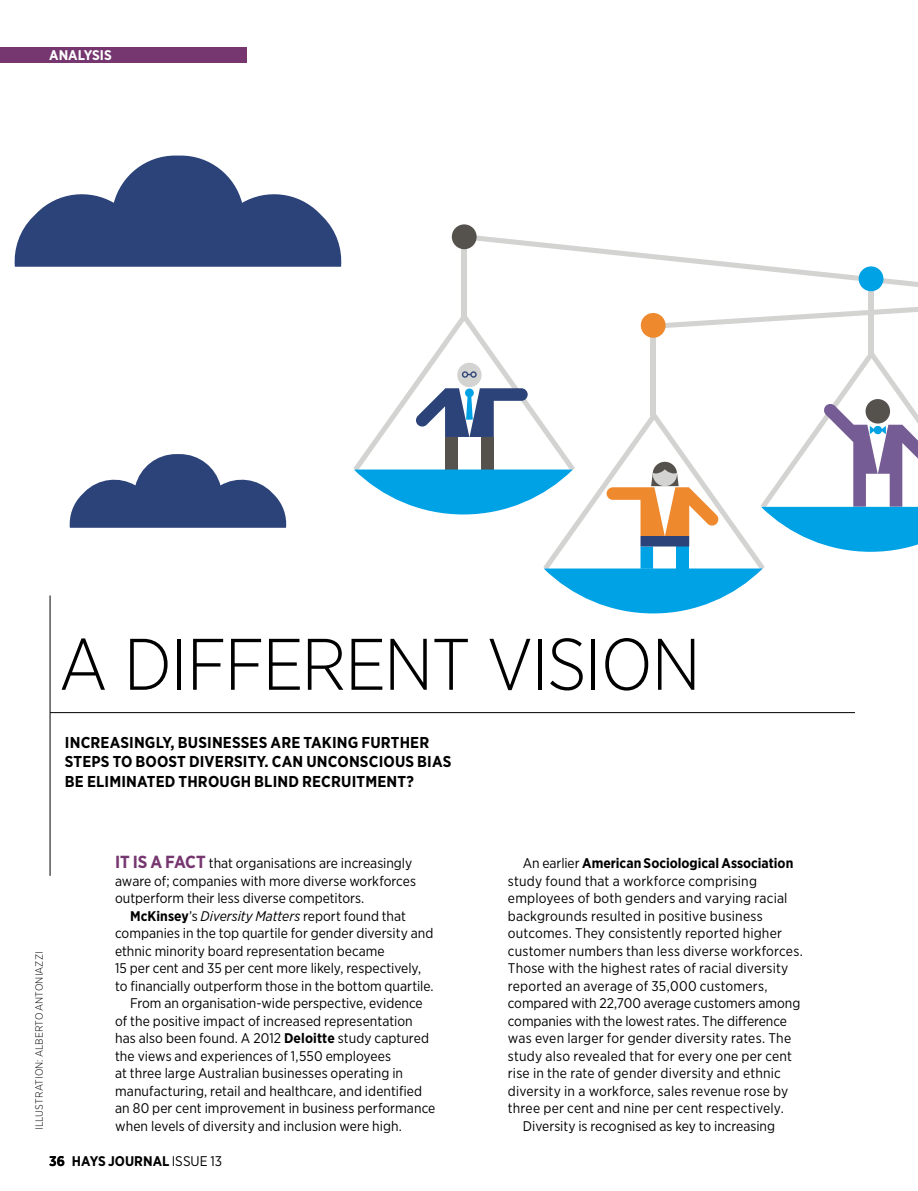
<style>
.page{position:relative;width:918px;height:1191px;background:#fff}
.page>*{position:absolute;margin:0;border:0;box-sizing:border-box;transform-origin:0 0}
.t1{font:300 72.8px "Gotham Narrow";letter-spacing:-.025em;color:#000}
.t2{font:700 15.75px/19.2px "Gotham Narrow";letter-spacing:.01em;color:#000}
.t3{font:14px/17.5px "Gotham Narrow";letter-spacing:.005em;color:#000}
.t4{font:700 14px "Gotham Narrow";color:#000}
.t5{font:700 14px "Gotham Narrow";color:#fff}
.t6{font:300 10.5px "Gotham Narrow";letter-spacing:.01em;color:#000}
.s1{font-weight:700;font-size:17.5px;color:#763770}
.s2{font-weight:700}
.s3{font-style:italic}
.s4{font-weight:400}
</style>
<div class="page">
<svg style="left:467px;top:234px;width:451px;height:53px"></svg>
<div style="left:869px;top:280px;width:5px;height:77px;background:#d3d3d2"></div>
<div style="left:858px;top:266px;width:25px;height:25px;background:#00a2e6;border-radius:50%"></div>
<div style="left:462px;top:237px;width:5px;height:79px;background:#d3d3d2"></div>
<div style="left:452px;top:224px;width:24px;height:25px;background:#55524e;border-radius:50%"></div>
<svg style="left:354px;top:307px;width:564px;height:306px"></svg>
<svg style="left:14px;top:156px;width:328px;height:111px"></svg>
<svg style="left:69px;top:454px;width:218px;height:74px"></svg>
<hr style="left:50px;top:595px;width:1px;height:281px;background:#000">
<hr style="left:50px;top:712px;width:805px;height:1px;background:#000">
<div style="left:0;top:47px;width:246px;height:16px;background:#763770"></div>
<p class="t5" style="left:49px;top:46px;width:64px">ANALYSIS</p>
<h1 class="t1" style="left:59px;top:619px;width:643px">A DIFFERENT VISION</h1>
<p class="t2" style="left:65px;top:732px;width:388px">INCREASINGLY, BUSINESSES ARE TAKING FURTHER<br>STEPS TO BOOST DIVERSITY. CAN UNCONSCIOUS BIAS<br>BE ELIMINATED THROUGH BLIND RECRUITMENT?</p>
<p class="t6" style="left:33px;top:1130px;width:180px;rotate:-90deg">ILLUSTRATION: ALBERTO ANTONIAZZI</p>
<p class="t3" style="left:115px;top:854px;width:302px"><span class="s1">IT IS A FACT</span> that organisations are increasingly aware of; companies with more diverse workforces outperform their less diverse competitors.</p>
<p class="t3" style="left:130px;top:907px;width:277px"><span class="s2">McKinsey</span>’s <span class="s3">Diversity Matters</span> report found that</p>
<p class="t3" style="left:115px;top:924px;width:320px">companies in the top quartile for gender diversity and</p>
<p class="t3" style="left:115px;top:942px;width:271px">ethnic minority board representation became</p>
<p class="t3" style="left:115px;top:959px;width:307px">15 per cent and 35 per cent more likely, respectively,</p>
<p class="t3" style="left:115px;top:977px;width:320px">to financially outperform those in the bottom quartile.</p>
<p class="t3" style="left:130px;top:994px;width:294px">From an organisation-wide perspective, evidence</p>
<p class="t3" style="left:115px;top:1012px;width:299px">of the positive impact of increased representation</p>
<p class="t3" style="left:115px;top:1029px;width:315px">has also been found. A 2012 <span class="s2">Deloitte</span> study captured</p>
<p class="t3" style="left:115px;top:1047px;width:277px">the views and experiences of 1,550 employees</p>
<p class="t3" style="left:115px;top:1064px;width:289px">at three large Australian businesses operating in</p>
<p class="t3" style="left:115px;top:1082px;width:309px">manufacturing, retail and healthcare, and identified</p>
<p class="t3" style="left:115px;top:1099px;width:322px">an 80 per cent improvement in business performance</p>
<p class="t3" style="left:115px;top:1117px;width:288px">when levels of diversity and inclusion were high.</p>
<p class="t4" style="left:49px;top:1152px;width:17px">36</p>
<p class="t4" style="left:72px;top:1152px;width:152px">HAYS JOURNAL <span class="s4">ISSUE 13</span></p>
<p class="t4" style="left:523px;top:854px;width:272px"><span class="s4">An earlier</span> American Sociological Association</p>
<p class="t3" style="left:508px;top:872px;width:251px">study found that a workforce comprising</p>
<p class="t3" style="left:508px;top:889px;width:281px">employees of both genders and varying racial</p>
<p class="t3" style="left:508px;top:907px;width:256px">backgrounds resulted in positive business</p>
<p class="t3" style="left:508px;top:924px;width:276px">outcomes. They consistently reported higher</p>
<p class="t3" style="left:508px;top:942px;width:296px">customer numbers than less diverse workforces.</p>
<p class="t3" style="left:508px;top:959px;width:282px">Those with the highest rates of racial diversity</p>
<p class="t3" style="left:508px;top:977px;width:261px">reported an average of 35,000 customers,</p>
<p class="t3" style="left:508px;top:994px;width:294px">compared with 22,700 average customers among</p>
<p class="t3" style="left:508px;top:1012px;width:281px">companies with the lowest rates. The difference</p>
<p class="t3" style="left:508px;top:1029px;width:285px">was even larger for gender diversity rates. The</p>
<p class="t3" style="left:508px;top:1047px;width:286px">study also revealed that for every one per cent</p>
<p class="t3" style="left:508px;top:1064px;width:274px">rise in the rate of gender diversity and ethnic</p>
<p class="t3" style="left:508px;top:1082px;width:282px">diversity in a workforce, sales revenue rose by</p>
<p class="t3" style="left:508px;top:1099px;width:277px">three per cent and nine per cent respectively.</p>
<p class="t3" style="left:523px;top:1117px;width:254px">Diversity is recognised as key to increasing</p>
</div>
